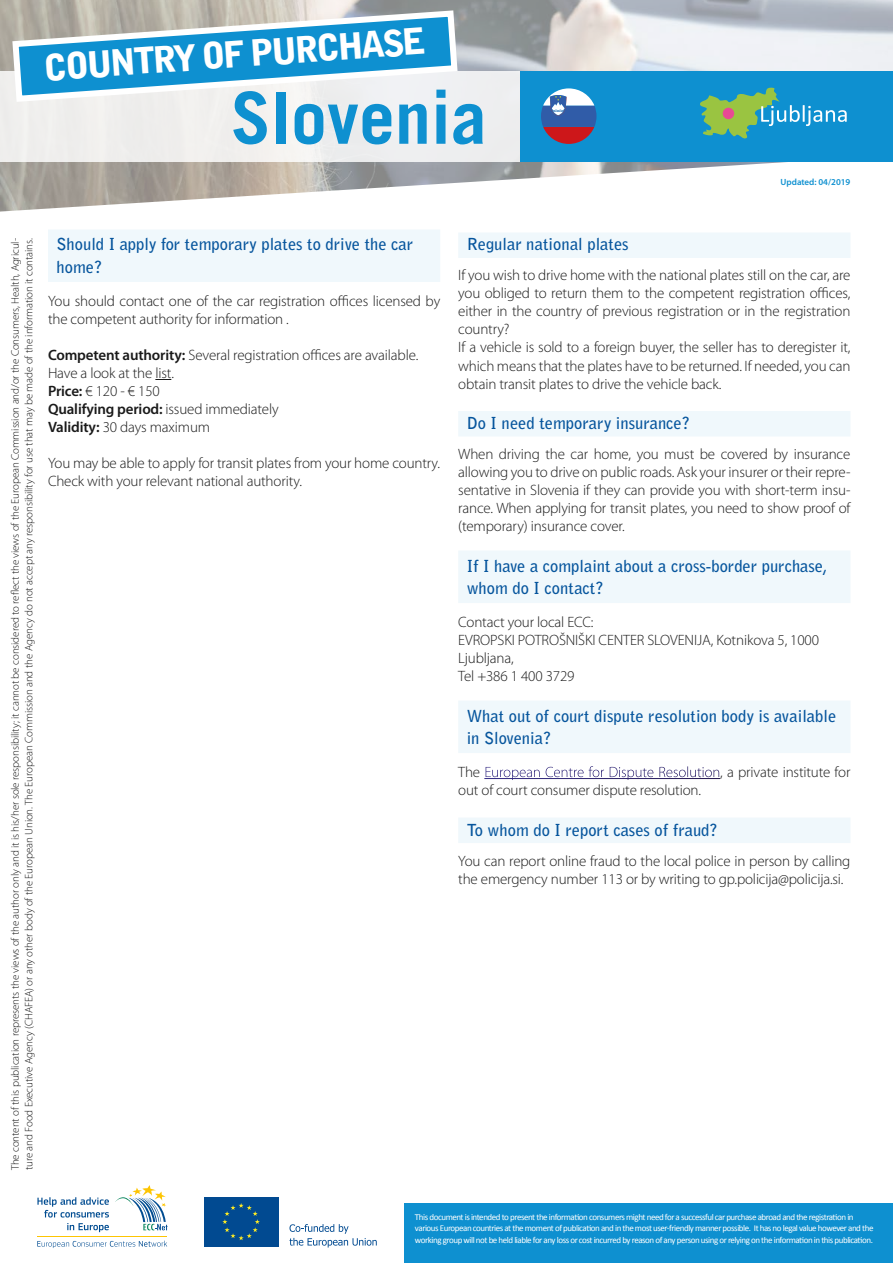
<style>
.page{position:relative;width:893px;height:1263px;background:#fff}
.page>*{position:absolute;margin:0;border:0;box-sizing:border-box;transform-origin:0 0}
.t1{font:700 72px "Trade Gothic LT Com";color:#0e90d0}
.t2{font:900 36px "Bell Gothic Std";color:#fff}
.TITRE_BLEU_Kopie_2{font:700 16.5px/22.5px "Bell Gothic Std";color:#06559d}
.TITRE_BLEU_Kopie{font:700 16.5px "Bell Gothic Std";color:#06559d}
.Corps{font:300 15px/18px "Myriad Pro";letter-spacing:-.01em;color:#1a1a1a}
.Corps-2{font:600 15px "Myriad Pro";letter-spacing:-.01em;color:#1a1a1a}
.t3{font:300 10.95px/13.5px "Myriad Pro";letter-spacing:-.01em;color:#1a1a1a}
.t4{font:9px/10.8px "Calibri";letter-spacing:-.05em;color:#fff}
.t5{font:600 9px "Myriad Pro";color:#0e90d0}
.s1{font-weight:600}
.s2{font-weight:300}
.s3{color:#fff}
</style>
<div class="page">
<img style="left:0;top:0;width:893px;height:212px">
<div style="left:404px;top:1204px;width:489px;height:59px;background:#0e90d0"></div>
<div style="left:0;top:71px;width:893px;height:91px;background:#efefee"></div>
<svg style="left:37px;top:1240px;width:130px;height:8px"></svg>
<hr style="left:37px;top:1236px;width:130px;height:1px;background:#fdc503">
<svg style="left:115px;top:1185px;width:53px;height:45px"></svg>
<svg style="left:37px;top:1197px;width:72px;height:20px"></svg>
<svg style="left:67px;top:1223px;width:42px;height:9px"></svg>
<div style="left:204px;top:1197px;width:74px;height:49px;background:#014a91"></div>
<svg style="left:222px;top:1203px;width:38px;height:37px"></svg>
<svg style="left:289px;top:1224px;width:88px;height:23px"></svg>
<svg style="left:9px;top:7px;width:452px;height:95px"></svg>
<div style="left:520px;top:71px;width:373px;height:91px;background:#0e90d0"></div>
<svg style="left:700px;top:87px;width:147px;height:52px"></svg>
<svg style="left:541px;top:88px;width:55px;height:56px"></svg>
<div style="left:458px;top:232px;width:392px;height:26px;background:#f0f8fc"></div>
<div style="left:458px;top:411px;width:392px;height:25px;background:#f0f8fc"></div>
<div style="left:458px;top:550px;width:392px;height:53px;background:#f0f8fc"></div>
<div style="left:458px;top:700px;width:392px;height:53px;background:#f0f8fc"></div>
<div style="left:458px;top:817px;width:392px;height:26px;background:#f0f8fc"></div>
<div style="left:48px;top:229px;width:392px;height:53px;background:#f0f8fc"></div>
<svg style="left:155px;top:379px;width:16px;height:1px"></svg>
<h2 class="t2" style="left:42px;top:47px;width:385px;rotate:-4deg">COUNTRY OF PURCHASE</h2>
<h1 class="t1" style="left:231px;top:74px;width:258px">Slovenia</h1>
<p class="t5" style="left:780px;top:177px;width:71px">Updated: 04/2019</p>
<p class="t3" style="left:8px;top:1170px;width:934px;rotate:-90deg">The content of this publication represents the views of the author only and it is his/her sole responsibility; it cannot be considered to reflect the views of the European Commission and/or the Consumers, Health, Agricul&shy;ture and Food Executive Agency (CHAFEA) or any other body of the European Union. The European Commission and the Agency do not accept any responsibility for use that may be made of the information it contains.</p>
<p class="TITRE_BLEU_Kopie_2" style="left:57px;top:233px;width:358px">Should I apply for temporary plates to drive the car home?</p>
<p class="Corps" style="left:48px;top:292px;width:394px">You should contact one of the car registration offices licensed by the competent authority for information .</p>
<p class="Corps" style="left:48px;top:346px;width:372px"><span class="s1">Competent authority:</span> Several registration offices are available.<br>Have a look at the list.</p>
<p class="Corps" style="left:48px;top:382px;width:113px"><span class="s1">Price:</span> € 120 - € 150</p>
<p class="Corps-2" style="left:48px;top:399px;width:232px">Qualifying period: <span class="s2">issued immediately</span></p>
<p class="Corps" style="left:48px;top:418px;width:164px"><span class="s1">Validity:</span> 30 days maximum</p>
<p class="Corps" style="left:48px;top:454px;width:394px">You may be able to apply for transit plates from your home country.<br>Check with your relevant national authority.</p>
<p class="TITRE_BLEU_Kopie" style="left:467px;top:235px;width:163px">Regular national plates</p>
<p class="Corps" style="left:458px;top:266px;width:394px;text-align:justify">If you wish to drive home with the national plates still on the car, are you obliged to return them to the competent registration offices, either in the country of previous registration or in the registration country?</p>
<p class="Corps" style="left:458px;top:338px;width:394px;text-align:justify">If a vehicle is sold to a foreign buyer, the seller has to deregister it, which means that the plates have to be returned. If needed, you can obtain transit plates to drive the vehicle back.</p>
<p class="TITRE_BLEU_Kopie" style="left:467px;top:413px;width:225px">Do I need temporary insurance?</p>
<p class="Corps" style="left:458px;top:445px;width:394px;text-align:justify">When driving the car home, you must be covered by insurance allowing you to drive on public roads. Ask your insurer or their repre&shy;sentative in Slovenia if they can provide you with short-term insu&shy;rance. When applying for transit plates, you need to show proof of (temporary) insurance cover.</p>
<p class="TITRE_BLEU_Kopie_2" style="left:467px;top:554px;width:362px">If I have a complaint about a cross-border purchase, whom do I contact?</p>
<p class="Corps" style="left:458px;top:613px;width:362px">Contact your local ECC:<br>EVROPSKI POTROŠNIŠKI CENTER SLOVENIJA, Kotnikova 5, 1000<br>Ljubljana,</p>
<p class="Corps" style="left:458px;top:667px;width:118px">Tel +386 1 400 3729</p>
<p class="TITRE_BLEU_Kopie_2" style="left:467px;top:704px;width:371px">What out of court dispute resolution body is available in Slovenia?</p>
<p class="Corps" style="left:458px;top:763px;width:394px">The <span class="s3">European Centre for Dispute Resolution</span>, a private institute for out of court consumer dispute resolution.</p>
<p class="TITRE_BLEU_Kopie" style="left:467px;top:820px;width:253px">To whom do I report cases of fraud?</p>
<p class="Corps" style="left:458px;top:851px;width:394px">You can report online fraud to the local police in person by calling the emergency number 113 or by writing to gp.policija@policija.si.</p>
<p class="t4" style="left:415px;top:1211px;width:460px">This document is intended to present the information consumers might need for a successful car purchase abroad and the registration in various European countries at the moment of publication and in the most user-friendly manner possible. It has no legal value however and the</p>
<p class="t4" style="left:415px;top:1235px;width:459px">working group will not be held liable for any loss or cost incurred by reason of any person using or relying on the information in this publication.</p>
</div>
